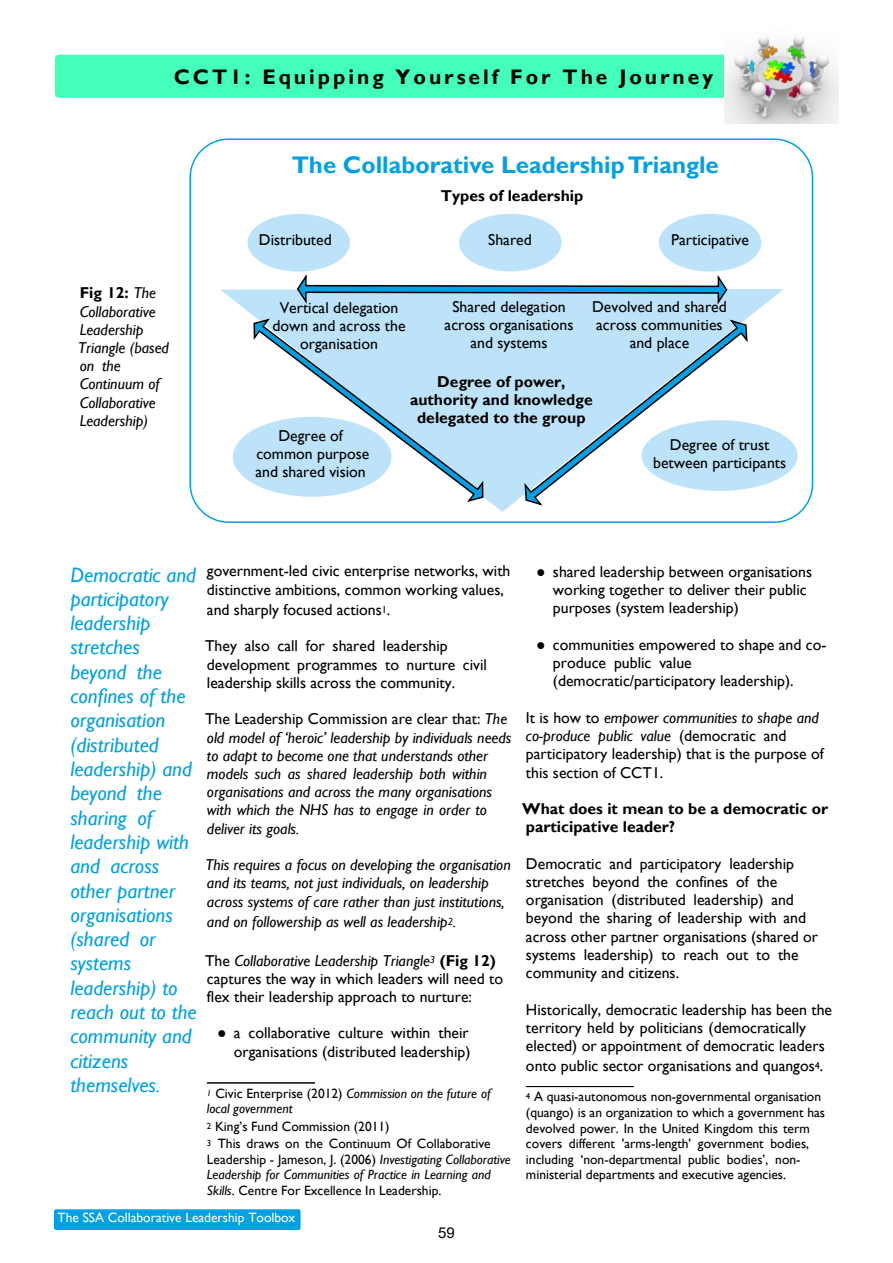
<style>
.page{position:relative;width:893px;height:1263px;background:#fff}
.page>*{position:absolute;margin:0;border:0;box-sizing:border-box;transform-origin:0 0}
.t1{font:700 24px "Gill Sans";color:#00a0e4}
.t2{font:italic 21px/24.3px "Gill Sans";color:#00a0e4}
.t3{font:700 21px "Gill Sans";letter-spacing:.145em;color:#000}
.t4{font:15.75px/18.3px "Gill Sans";color:#000}
.t5{font:italic 15.75px/18.3px "Gill Sans";color:#000}
.t6{font:700 15.75px/18.3px "Gill Sans";color:#000}
.t7{font:15px "Arial";color:#000}
.t8{font:13.5px/15.6px "Gill Sans";color:#000}
.t9{font:italic 13.5px/15.6px "Gill Sans";color:#000}
.t10{font:13.5px "Gill Sans";color:#fff}
.s1{font-weight:700;font-style:normal}
.s2{font-size:10.2px}
.s3{font-style:normal}
.s4{font-style:italic}
.s5{font-style:italic;font-size:10.2px}
.s6{font-weight:700}
.s7{font-family:"Times New Roman"}
.s8{font-size:8.85px}
</style>
<div class="page">
<div style="left:55px;top:55px;width:783px;height:43px;background:#43ffba;border-radius:4px"></div>
<img style="left:725px;top:37px;width:113px;height:86px">
<div style="left:54px;top:1209px;width:247px;height:21px;background:#00a0e4;border-radius:2px"></div>
<hr style="left:207px;top:1082px;width:108px;height:1px;background:#000">
<hr style="left:526px;top:1086px;width:108px;height:1px;background:#000">
<div style="left:189px;top:138px;width:624px;height:385px;background:#fff;border:2px solid #00a0e4;border-radius:38px"></div>
<svg style="left:220px;top:289px;width:564px;height:223px"></svg>
<svg style="left:296px;top:274px;width:432px;height:33px"></svg>
<svg style="left:524px;top:318px;width:224px;height:189px"></svg>
<svg style="left:252px;top:317px;width:232px;height:186px"></svg>
<div style="left:659px;top:214px;width:102px;height:58px;background:#bce3fa;border-radius:50%"></div>
<div style="left:459px;top:214px;width:103px;height:57px;background:#bce3fa;border-radius:50%"></div>
<div style="left:247px;top:214px;width:103px;height:58px;background:#bce3fa;border-radius:50%"></div>
<div style="left:233px;top:417px;width:158px;height:80px;background:#bce3fa;border-radius:50%"></div>
<div style="left:642px;top:420px;width:156px;height:71px;background:#bce3fa;border-radius:50%"></div>
<h2 class="t3" style="left:174px;top:69px;width:541px">CCT1: Equipping Yourself For The Journey</h2>
<h1 class="t1" style="left:292px;top:156px;width:429px">The Collaborative Leadership Triangle</h1>
<p class="t5" style="left:78px;top:286px;width:92px"><span class="s1">Fig 12:</span> The<br>Collaborative<br>Leadership<br>Triangle (based on the<br>Continuum of<br>Collaborative<br>Leadership)</p>
<p class="t4" style="left:259px;top:232px;width:74px">Distributed</p>
<p class="t6" style="left:441px;top:188px;width:144px">Types of leadership</p>
<p class="t4" style="left:488px;top:232px;width:45px">Shared</p>
<p class="t4" style="left:671px;top:232px;width:79px">Participative</p>
<p class="t4" style="left:273px;top:300px;width:134px;text-align:center">Vertical delegation down and across the organisation</p>
<p class="t4" style="left:445px;top:299px;width:130px;text-align:center">Shared delegation across organisations and systems</p>
<p class="t4" style="left:592px;top:299px;width:136px;text-align:center">Devolved and shared across communities and place</p>
<p class="t6" style="left:410px;top:374px;width:184px;text-align:center">Degree of power, authority and knowledge delegated to the group</p>
<p class="t4" style="left:256px;top:428px;width:115px;text-align:center">Degree of common purpose and shared vision</p>
<p class="t4" style="left:653px;top:437px;width:135px;text-align:center">Degree of trust between participants</p>
<p class="t2" style="left:70px;top:565px;width:128px">Democratic and participatory leadership stretches beyond the confines of the organisation (distributed leadership) and beyond the sharing of leadership with and across other partner organisations (shared or systems leadership) to reach out to the community and citizens themselves.</p>
<p class="t4" style="left:207px;top:563px;width:305px">government-led civic enterprise networks, with distinctive ambitions, common working values,</p>
<p class="t4" style="left:207px;top:602px;width:185px">and sharply focused actions<span class="s2">1</span>.</p>
<p class="t4" style="left:205px;top:639px;width:283px">They also call for shared leadership development programmes to nurture civil leadership skills across the community.</p>
<p class="t5" style="left:205px;top:711px;width:308px"><span class="s3">The Leadership Commission are clear that:</span> The old model of ‘heroic’ leadership by individuals needs to adapt to become one that understands other models such as shared leadership both within organisations and across the many organisations with which the NHS has to engage in order to deliver its goals.</p>
<p class="t5" style="left:205px;top:857px;width:307px">This requires a focus on developing the organisation and its teams, not just individuals, on leadership across systems of care rather than just institutions,</p>
<p class="t5" style="left:207px;top:914px;width:251px">and on followership as well as leadership<span class="s2">2</span>.</p>
<p class="t4" style="left:205px;top:953px;width:300px">The <span class="s4">Collaborative Leadership Triangle</span><span class="s5">3</span> <span class="s6">(Fig 12) </span>captures the way in which leaders will need to flex their leadership approach to nurture:</p>
<p class="t4" style="left:217px;top:1026px;width:255px;text-align:right"><span class="s7">●</span> a collaborative culture within their organisations (distributed leadership)</p>
<p class="t9" style="left:207px;top:1087px;width:285px"><span class="s8">1</span> <span class="s3">Civic Enterprise (2012)</span> Commission on the future of local government</p>
<p class="t8" style="left:207px;top:1119px;width:285px;line-height:17.4px"><span class="s8">2</span> King’s Fund Commission (2011)<br><span class="s8">3</span> This draws on the Continuum Of Collaborative</p>
<p class="t9" style="left:207px;top:1153px;width:305px"><span class="s3">Leadership - Jameson, J. (2006)</span> Investigating Collaborative<br>Leadership for Communities of Practice in Learning and<br>Skills<span class="s3">. Centre For Excellence In Leadership.</span></p>
<p class="t4" style="left:553px;top:564px;width:261px;text-indent:-17px"><span class="s7">●</span> shared leadership between organisations working together to deliver their public purposes (system leadership)</p>
<p class="t4" style="left:553px;top:637px;width:275px;text-indent:-17px"><span class="s7">●</span> communities empowered to shape and co&shy;produce public value (democratic/participatory leadership).</p>
<p class="t4" style="left:526px;top:710px;width:299px">It is how to <span class="s4">empower communities to shape and co-produce public value</span> (democratic and participatory leadership) that is the purpose of this section of CCT1.</p>
<p class="t6" style="left:522px;top:801px;width:307px">What does it mean to be a democratic or participative leader?</p>
<p class="t4" style="left:526px;top:856px;width:294px">Democratic and participatory leadership stretches beyond the confines of the organisation (distributed leadership) and beyond the sharing of leadership with and across other partner organisations (shared or systems leadership) to reach out to the community and citizens.</p>
<p class="t4" style="left:526px;top:1002px;width:308px">Historically, democratic leadership has been the territory held by politicians (democratically elected) or appointment of democratic leaders</p>
<p class="t4" style="left:526px;top:1059px;width:299px">onto public sector organisations and quangos<span class="s2">4</span>.</p>
<p class="t8" style="left:526px;top:1090px;width:301px"><span class="s8">4</span> A quasi-autonomous non-governmental organisation (quango) is an organization to which a government has devolved power. In the United Kingdom this term covers different 'arms-length' government bodies, including ‘non-departmental public bodies’, non&shy;ministerial departments and executive agencies.</p>
<p class="t10" style="left:58px;top:1213px;width:239px">The SSA Collaborative Leadership Toolbox</p>
<p class="t7" style="left:438px;top:1227px;width:18px">59</p>
</div>
